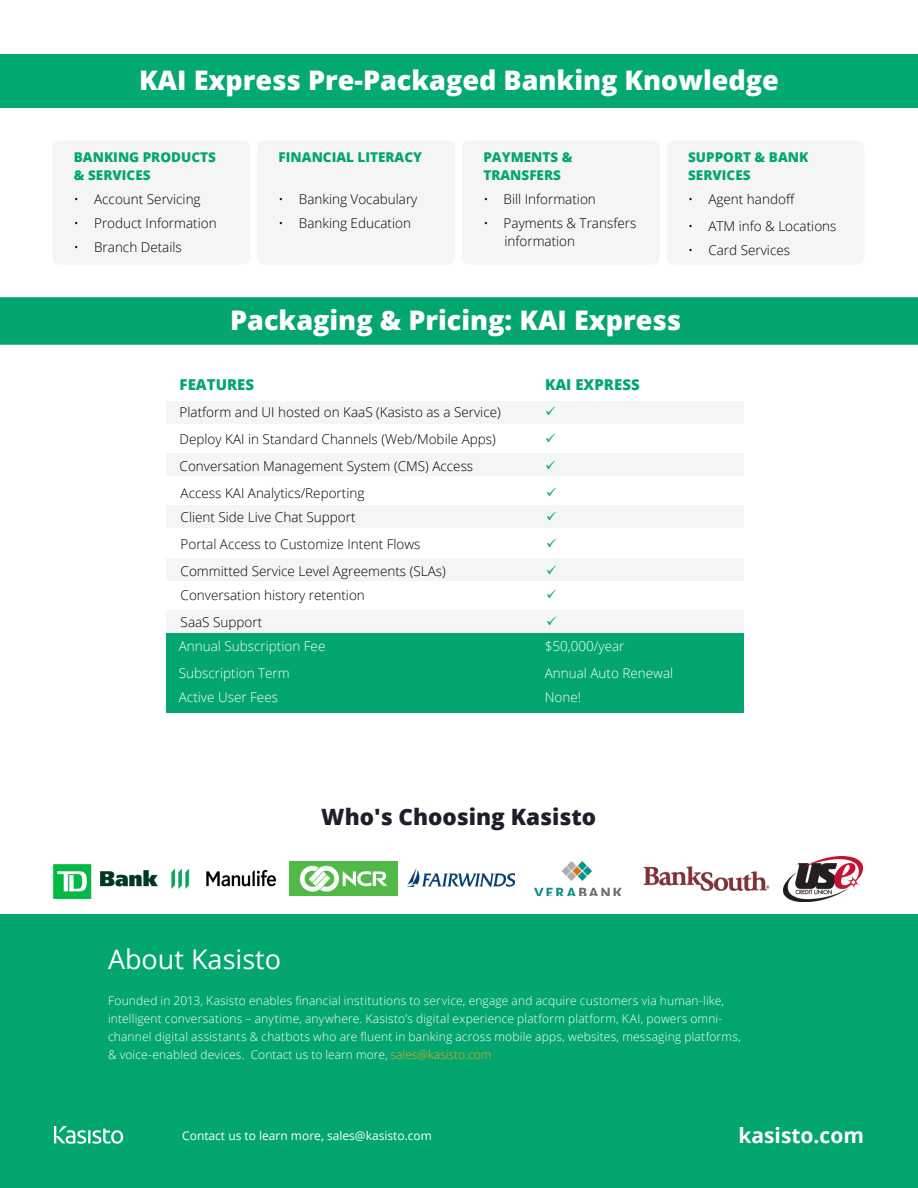
<style>
.page{position:relative;width:918px;height:1188px;background:#fff}
.page>*{position:absolute;margin:0;border:0;box-sizing:border-box;transform-origin:0 0}
.Header_1{font:800 27px "Open Sans";color:#fff}
.Header_2{font:27px "Open Sans";color:#fff}
.Header_2-2{font:800 22.5px "Open Sans";color:#1c2029}
.URL{font:700 21px "Open Sans";color:#fff}
.Small_Body{font:800 15px "Open Sans";color:#03a66f}
.Small_Body-2{font:300 13.5px/18px "Open Sans";color:#000}
.Small_Body-3{font:300 13.5px "Open Sans";color:#fff}
.Header_4{font:800 13.5px/18px "Open Sans";color:#03a66f}
.Header_2-3{font:300 12px/18px "Open Sans";letter-spacing:.015em;color:#fff}
.Header_2-4{font:12px "Open Sans";color:#fff}
.s1{color:#f7a41f}
</style>
<div class="page">
<div style="left:0;top:297px;width:918px;height:48px;background:#03a66f"></div>
<div style="left:0;top:915px;width:918px;height:273px;background:#03a66f"></div>
<svg style="left:54px;top:1126px;width:69px;height:18px"></svg>
<div style="left:167px;top:401px;width:577px;height:22px;background:#f4f6f5"></div>
<div style="left:167px;top:453px;width:577px;height:23px;background:#f4f6f5"></div>
<div style="left:167px;top:506px;width:577px;height:22px;background:#f4f6f5"></div>
<div style="left:167px;top:558px;width:577px;height:22px;background:#f4f6f5"></div>
<div style="left:167px;top:610px;width:577px;height:23px;background:#f4f6f5"></div>
<div style="left:167px;top:633px;width:577px;height:79px;background:#03a66f"></div>
<div style="left:0;top:54px;width:918px;height:54px;background:#03a96e"></div>
<img style="left:289px;top:862px;width:108px;height:34px">
<img style="left:54px;top:865px;width:104px;height:34px">
<img style="left:534px;top:862px;width:87px;height:34px">
<img style="left:407px;top:868px;width:108px;height:19px">
<img style="left:172px;top:869px;width:103px;height:19px">
<img style="left:643px;top:866px;width:127px;height:25px">
<img style="left:783px;top:856px;width:80px;height:45px">
<div style="left:52px;top:141px;width:198px;height:124px;background:#f4f5f4;border-radius:7px"></div>
<div style="left:257px;top:141px;width:198px;height:124px;background:#f4f5f4;border-radius:7px"></div>
<div style="left:462px;top:141px;width:198px;height:124px;background:#f4f5f4;border-radius:7px"></div>
<div style="left:667px;top:141px;width:197px;height:124px;background:#f4f5f4;border-radius:7px"></div>
<p class="Header_1" style="left:139px;top:59px;width:641px">KAI Express Pre-Packaged Banking Knowledge</p>
<p class="Header_4" style="left:74px;top:147px;width:143px">BANKING PRODUCTS &amp; SERVICES</p>
<p class="Small_Body-2" style="left:74px;top:190px;width:128px">• Account Servicing</p>
<p class="Small_Body-2" style="left:74px;top:214px;width:144px">• Product Information</p>
<p class="Small_Body-2" style="left:74px;top:238px;width:109px">• Branch Details</p>
<p class="Header_4" style="left:279px;top:147px;width:145px">FINANCIAL LITERACY</p>
<p class="Small_Body-2" style="left:279px;top:190px;width:140px">• Banking Vocabulary</p>
<p class="Small_Body-2" style="left:279px;top:214px;width:134px">• Banking Education</p>
<p class="Header_4" style="left:483px;top:147px;width:91px">PAYMENTS &amp;<br>TRANSFERS</p>
<p class="Small_Body-2" style="left:483px;top:190px;width:114px">• Bill Information</p>
<p class="Small_Body-2" style="left:504px;top:214px;width:133px;text-indent:-21px">• Payments &amp; Transfers information</p>
<p class="Header_4" style="left:688px;top:147px;width:122px">SUPPORT &amp; BANK<br>SERVICES</p>
<p class="Small_Body-2" style="left:688px;top:190px;width:108px">• Agent handoff</p>
<p class="Small_Body-2" style="left:688px;top:217px;width:150px">• ATM info &amp; Locations</p>
<p class="Small_Body-2" style="left:688px;top:241px;width:103px">• Card Services</p>
<p class="Header_1" style="left:230px;top:300px;width:453px">Packaging &amp; Pricing: KAI Express</p>
<p class="Small_Body" style="left:180px;top:373px;width:76px">FEATURES</p>
<p class="Small_Body-2" style="left:180px;top:403px;width:323px">Platform and UI hosted on KaaS (Kasisto as a Service)</p>
<p class="Small_Body-2" style="left:180px;top:430px;width:318px">Deploy KAI in Standard Channels (Web/Mobile Apps)</p>
<p class="Small_Body-2" style="left:180px;top:457px;width:295px">Conversation Management System (CMS) Access</p>
<p class="Small_Body-2" style="left:181px;top:484px;width:185px">Access KAI Analytics/Reporting</p>
<p class="Small_Body-2" style="left:181px;top:508px;width:176px">Client Side Live Chat Support</p>
<p class="Small_Body-2" style="left:181px;top:535px;width:241px">Portal Access to Customize Intent Flows</p>
<p class="Small_Body-2" style="left:181px;top:562px;width:267px">Committed Service Level Agreements (SLAs)</p>
<p class="Small_Body-2" style="left:181px;top:586px;width:186px">Conversation history retention</p>
<p class="Small_Body-2" style="left:181px;top:613px;width:83px">SaaS Support</p>
<p class="Small_Body-3" style="left:179px;top:637px;width:148px">Annual Subscription Fee</p>
<p class="Small_Body-3" style="left:179px;top:664px;width:113px">Subscription Term</p>
<p class="Small_Body-3" style="left:179px;top:688px;width:101px">Active User Fees</p>
<p class="Small_Body" style="left:545px;top:373px;width:96px">KAI EXPRESS</p>
<p class="Small_Body-3" style="left:545px;top:637px;width:81px">$50,000/year</p>
<p class="Small_Body-3" style="left:545px;top:664px;width:130px">Annual Auto Renewal</p>
<p class="Small_Body-3" style="left:545px;top:688px;width:38px">None!</p>
<p class="Header_2-2" style="left:321px;top:800px;width:276px">Who's Choosing Kasisto</p>
<p class="Header_2" style="left:108px;top:941px;width:175px">About Kasisto</p>
<p class="Header_2-3" style="left:108px;top:991px;width:634px">Founded in 2013, Kasisto enables financial institutions to service, engage and acquire customers via human-like, intelligent conversations – anytime, anywhere. Kasisto’s digital experience platform platform, KAI, powers omni&shy;channel digital assistants &amp; chatbots who are fluent in banking across mobile apps, websites, messaging platforms, &amp; voice-enabled devices. Contact us to learn more, <span class="s1">sales@kasisto.com</span></p>
<p class="Header_2-4" style="left:182px;top:1127px;width:251px">Contact us to learn more, sales@kasisto.com</p>
<p class="URL" style="left:738px;top:1120px;width:127px">kasisto.com</p>
</div>
